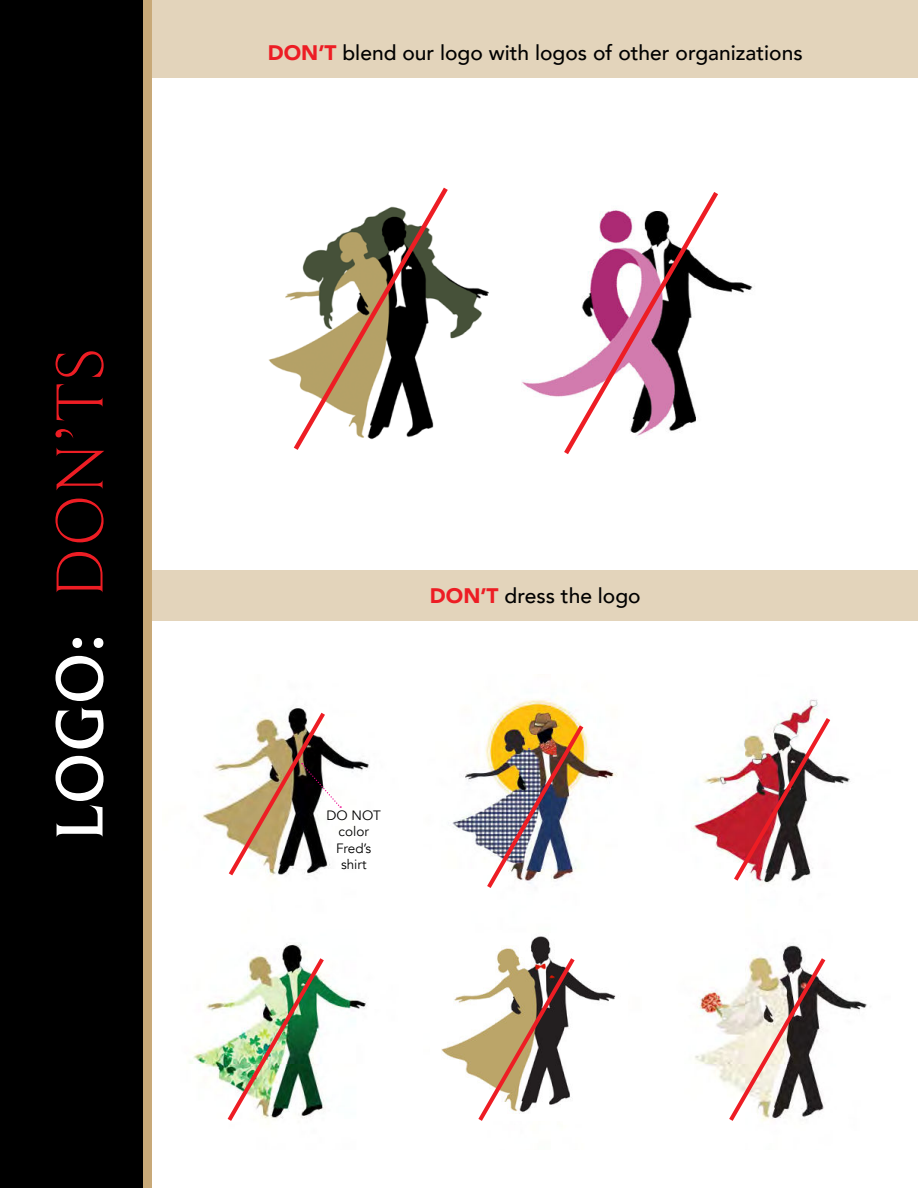
<style>
.page{position:relative;width:918px;height:1188px;background:#fff}
.page>*{position:absolute;margin:0;border:0;box-sizing:border-box;transform-origin:0 0}
.t1{font:300 69px "Beaufort";color:#ed1d24}
.t2{font:500 21px "Avenir";color:#000}
.t3{font:13.5px/16.2px "Avenir";color:#000;text-align:center}
.s1{font-weight:500;color:#fff}
.s2{font-weight:900;color:#ed1d24}
</style>
<div class="page">
<img style="left:189px;top:698px;width:678px;height:385px">
<div style="left:153px;top:0;width:765px;height:78px;background:#e3d4bb"></div>
<div style="left:153px;top:570px;width:765px;height:51px;background:#e3d4bb"></div>
<img style="left:269px;top:280px;width:220px;height:92px">
<img style="left:521px;top:278px;width:232px;height:119px">
<svg style="left:290px;top:187px;width:162px;height:263px"></svg>
<svg style="left:560px;top:192px;width:162px;height:262px"></svg>
<img style="left:431px;top:934px;width:197px;height:149px">
<img style="left:483px;top:721px;width:104px;height:172px">
<svg style="left:730px;top:714px;width:104px;height:171px"></svg>
<img style="left:224px;top:954px;width:104px;height:167px">
<svg style="left:475px;top:954px;width:103px;height:167px"></svg>
<svg style="left:725px;top:954px;width:104px;height:168px"></svg>
<svg style="left:225px;top:708px;width:116px;height:172px"></svg>
<div style="left:0;top:0;width:144px;height:1188px;background:#000"></div>
<div style="left:144px;top:0;width:8px;height:1188px;background:#c8a978"></div>
<h1 class="t1" style="left:38px;top:840px;width:493px;rotate:-90deg"><span class="s1">LOGO:</span> DON’TS</h1>
<p class="t2" style="left:268px;top:44px;width:536px"><span class="s2">DON’T</span> blend our logo with logos of other organizations</p>
<p class="t2" style="left:430px;top:587px;width:212px"><span class="s2">DON’T</span> dress the logo</p>
<p class="t3" style="left:327px;top:809px;width:56px">DO NOT color<br>Fred’s shirt</p>
</div>
